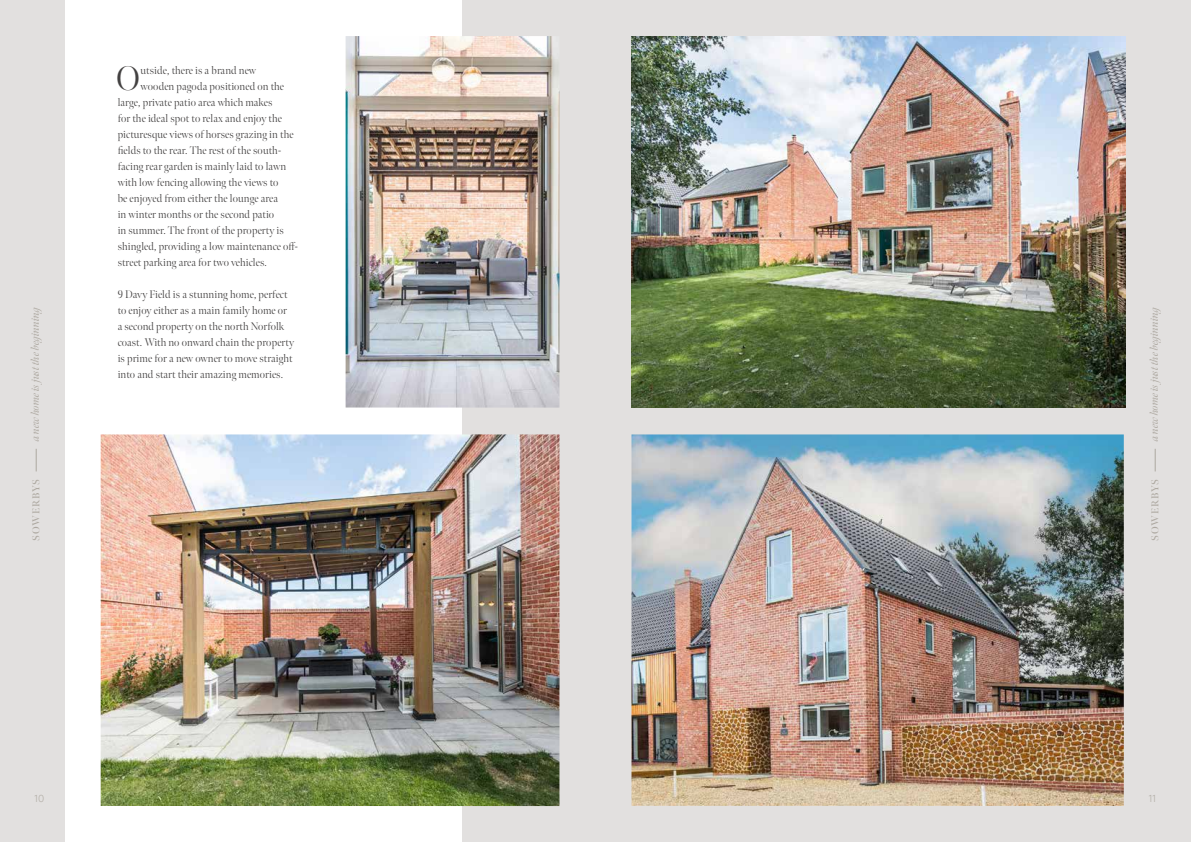
<style>
.page{position:relative;width:1191px;height:842px;background:#fff}
.page>*{position:absolute;margin:0;border:0;box-sizing:border-box;transform-origin:0 0}
.t1{font:300 34px "Meno Banner";color:#434141}
.t2{font:300 11px/16px "Meno Banner";letter-spacing:.01em;color:#434141}
.t3{font:italic 11px "Meno Banner";letter-spacing:-.01em;color:#ada8a0}
.t4{font:600 10px "Meno Banner";letter-spacing:.08em;color:#ada8a0}
.t5{font:300 10px "Quasimoda";color:#ada8a0}
</style>
<div class="page">
<div style="left:0;top:0;width:595px;height:842px;background:#e2e0df"></div>
<div style="left:595px;top:0;width:596px;height:842px;background:#e2e0df"></div>
<svg style="left:36px;top:449px;width:1px;height:22px"></svg>
<svg style="left:1155px;top:449px;width:1px;height:22px"></svg>
<div style="left:65px;top:0;width:396px;height:842px;background:#fff"></div>
<img style="left:631px;top:36px;width:494px;height:372px">
<img style="left:631px;top:434px;width:492px;height:372px">
<img style="left:101px;top:434px;width:458px;height:372px">
<img style="left:345px;top:36px;width:214px;height:372px">
<h1 class="t1" style="left:116px;top:58px;width:25px">O</h1>
<p class="t2" style="left:140px;top:62px;width:117px">utside, there is a brand new</p>
<p class="t2" style="left:140px;top:78px;width:145px">wooden pagoda positioned on the</p>
<p class="t2" style="left:118px;top:94px;width:156px">large, private patio area which makes</p>
<p class="t2" style="left:118px;top:110px;width:166px">for the ideal spot to relax and enjoy the</p>
<p class="t2" style="left:118px;top:126px;width:177px">picturesque views of horses grazing in the</p>
<p class="t2" style="left:118px;top:142px;width:165px">fields to the rear. The rest of the south-</p>
<p class="t2" style="left:118px;top:158px;width:170px">facing rear garden is mainly laid to lawn</p>
<p class="t2" style="left:118px;top:174px;width:162px">with low fencing allowing the views to</p>
<p class="t2" style="left:118px;top:190px;width:162px">be enjoyed from either the lounge area</p>
<p class="t2" style="left:118px;top:206px;width:158px">in winter months or the second patio</p>
<p class="t2" style="left:118px;top:222px;width:168px">in summer. The front of the property is</p>
<p class="t2" style="left:118px;top:238px;width:181px">shingled, providing a low maintenance off-</p>
<p class="t2" style="left:118px;top:254px;width:151px">street parking area for two vehicles.</p>
<p class="t2" style="left:118px;top:286px;width:178px">9 Davy Field is a stunning home, perfect to enjoy either as a main family home or a second property on the north Norfolk coast. With no onward chain the property is prime for a new owner to move straight into and start their amazing memories.</p>
<p class="t3" style="left:29px;top:441px;width:138px;rotate:-90deg">a new home is just the beginning</p>
<p class="t3" style="left:1147px;top:441px;width:138px;rotate:-90deg">a new home is just the beginning</p>
<p class="t4" style="left:30px;top:541px;width:63px;rotate:-90deg">SOWERBYS</p>
<p class="t4" style="left:1149px;top:541px;width:63px;rotate:-90deg">SOWERBYS</p>
<p class="t5" style="left:35px;top:791px;width:11px">10</p>
<p class="t5" style="left:1148px;top:791px;width:9px">11</p>
</div>
